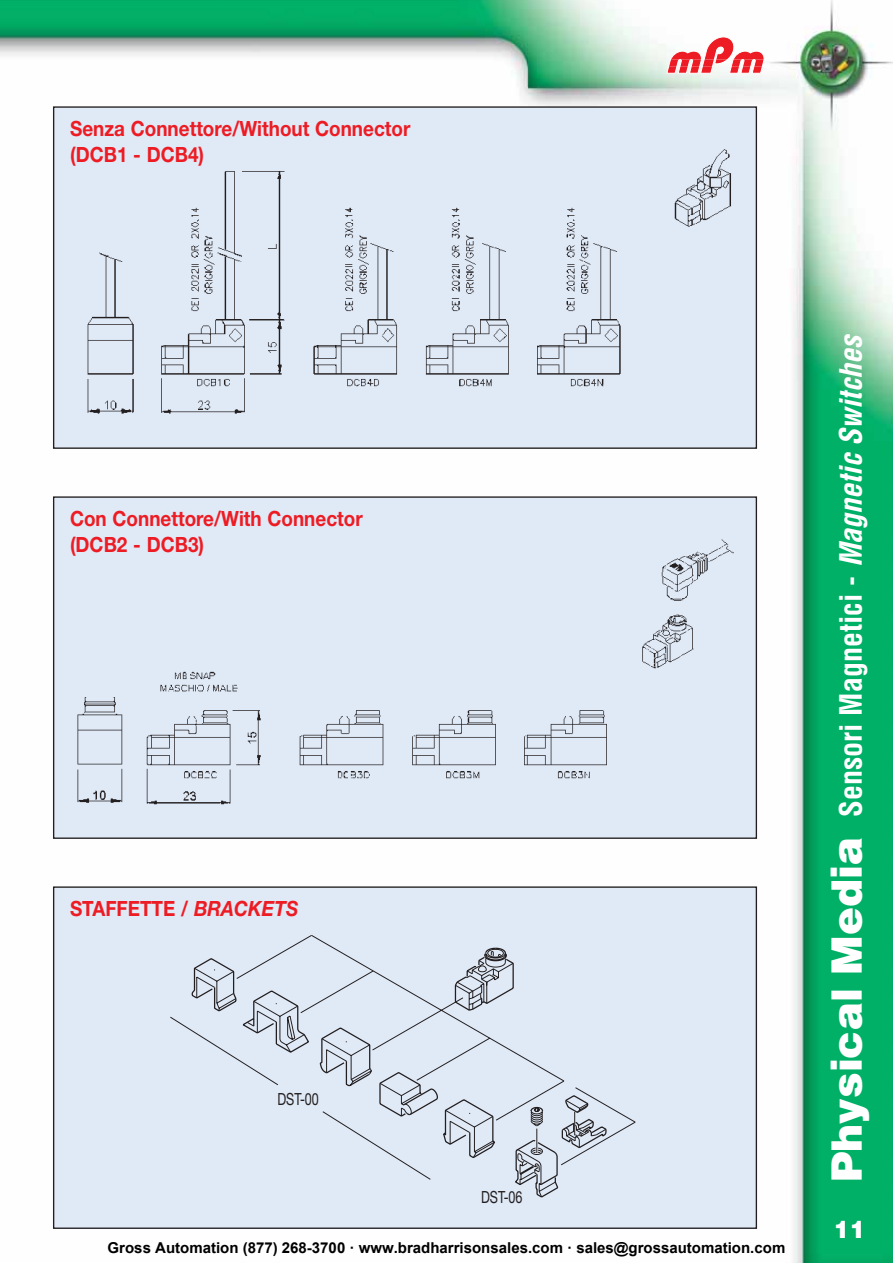
<style>
.page{position:relative;width:893px;height:1263px;background:#fff}
.page>*{position:absolute;margin:0;border:0;box-sizing:border-box;transform-origin:0 0}
.t1{font:700 condensed 30px "Helvetica";color:#fff}
.t2{font:900 24px "Helvetica";color:#fff}
.t3{font:700 21px/25.2px "Helvetica Neue";color:#ed1c24;scale:.9 1}
.t4{font:16.8px "Helvetica Neue";color:#231f20;scale:.75 1}
.t5{font:700 15px "Arial";color:#000}
.s1{font-style:italic}
.s2{font-weight:900;font-stretch:normal;font-size:42px}
</style>
<div class="page">
<img style="left:0;top:0;width:892px;height:1263px">
<svg style="left:666px;top:37px;width:99px;height:37px"></svg>
<div style="left:55px;top:108px;width:700px;height:339px;background:#e0eaf7"></div>
<div style="left:55px;top:498px;width:700px;height:339px;background:#e0eaf7"></div>
<div style="left:54px;top:887px;width:702px;height:341px;background:#e0eaf7"></div>
<svg style="left:170px;top:947px;width:466px;height:251px"></svg>
<p class="t3" style="left:70px;top:118px;width:379px">Senza Connettore/Without Connector (DCB1 - DCB4)</p>
<p class="t3" style="left:70px;top:508px;width:327px">Con Connettore/With Connector (DCB2 - DCB3)</p>
<p class="t3" style="left:70px;top:898px;width:255px">STAFFETTE / <span class="s1">BRACKETS</span></p>
<p class="t4" style="left:277px;top:1093px;width:57px">DST-00</p>
<p class="t4" style="left:481px;top:1191px;width:57px">DST-06</p>
<p class="t5" style="left:108px;top:1238px;width:679px">Gross Automation (877) 268-3700 · www.bradharrisonsales.com · sales@grossautomation.com</p>
<h1 class="t1" style="left:839px;top:1182px;width:850px;rotate:-90deg"><span class="s2">Physical Media</span> Sensori Magnetici - <span class="s1">Magnetic Switches</span></h1>
<p class="t2" style="left:833px;top:1221px;width:34px">11</p>
</div>
